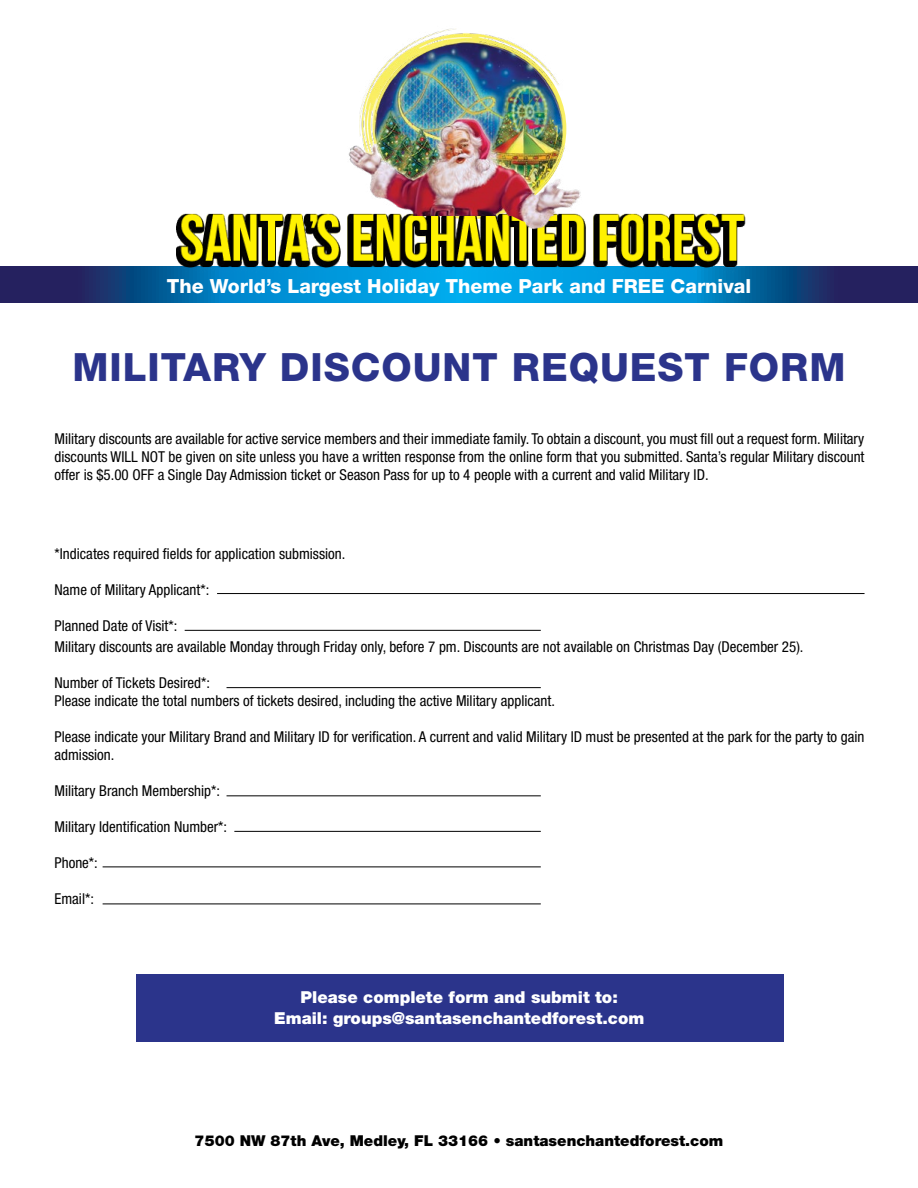
<style>
.page{position:relative;width:918px;height:1188px;background:#fff}
.page>*{position:absolute;margin:0;border:0;box-sizing:border-box;transform-origin:0 0}
.t1{font:800 39px "Helvetica Neue";letter-spacing:.025em;color:#2b348b}
.t2{font:800 19.5px "Helvetica Neue";color:#fff}
.t3{font:900 16.5px/21px "Helvetica Neue";color:#fff;text-align:center}
.t4{font:condensed 15px/18px "Helvetica Neue";color:#000}
.t5{font:900 15px "Helvetica Neue";color:#000}
</style>
<div class="page">
<svg style="left:0;top:266px;width:918px;height:36px;background:#0a6aa9"></svg>
<img style="left:168px;top:213px;width:582px;height:62px">
<img style="left:343px;top:28px;width:163px;height:187px">
<img style="left:506px;top:40px;width:95px;height:204px">
<div style="left:136px;top:974px;width:648px;height:68px;background:#2b348b"></div>
<hr style="left:217px;top:593px;width:648px;height:1px;background:#000">
<hr style="left:185px;top:630px;width:356px;height:1px;background:#000">
<hr style="left:227px;top:687px;width:314px;height:1px;background:#000">
<hr style="left:227px;top:796px;width:314px;height:1px;background:#000">
<hr style="left:234px;top:831px;width:307px;height:1px;background:#000">
<hr style="left:103px;top:867px;width:438px;height:1px;background:#000">
<hr style="left:103px;top:904px;width:438px;height:1px;background:#000">
<h2 class="t2" style="left:167px;top:275px;width:586px">The World’s Largest Holiday Theme Park and FREE Carnival</h2>
<h1 class="t1" style="left:73px;top:344px;width:774px">MILITARY DISCOUNT REQUEST FORM</h1>
<p class="t4" style="left:55px;top:429px;width:812px;text-align:justify">Military discounts are available for active service members and their immediate family. To obtain a discount, you must fill out a request form. Military discounts WILL NOT be given on site unless you have a written response from the online form that you submitted. Santa’s regular Military discount offer is $5.00 OFF a Single Day Admission ticket or Season Pass for up to 4 people with a current and valid Military ID.</p>
<p class="t4" style="left:55px;top:544px;width:292px">*Indicates required fields for application submission.</p>
<p class="t4" style="left:55px;top:580px;width:156px">Name of Military Applicant*:</p>
<p class="t4" style="left:55px;top:615px;width:751px;line-height:21px">Planned Date of Visit*:<br>Military discounts are available Monday through Friday only, before 7 pm. Discounts are not available on Christmas Day (December 25).</p>
<p class="t4" style="left:55px;top:673px;width:502px">Number of Tickets Desired*:<br>Please indicate the total numbers of tickets desired, including the active Military applicant.</p>
<p class="t4" style="left:55px;top:727px;width:811px">Please indicate your Military Brand and Military ID for verification. A current and valid Military ID must be presented at the park for the party to gain admission.</p>
<p class="t4" style="left:55px;top:781px;width:167px">Military Branch Membership*:</p>
<p class="t4" style="left:55px;top:817px;width:174px">Military Identification Number*:</p>
<p class="t4" style="left:55px;top:853px;width:45px">Phone*:</p>
<p class="t4" style="left:55px;top:889px;width:41px">Email*:</p>
<p class="t3" style="left:274px;top:986px;width:372px">Please complete form and submit to:<br>Email: groups@santasenchantedforest.com</p>
<p class="t5" style="left:195px;top:1131px;width:530px">7500 NW 87th Ave, Medley, FL 33166 • santasenchantedforest.com</p>
</div>
